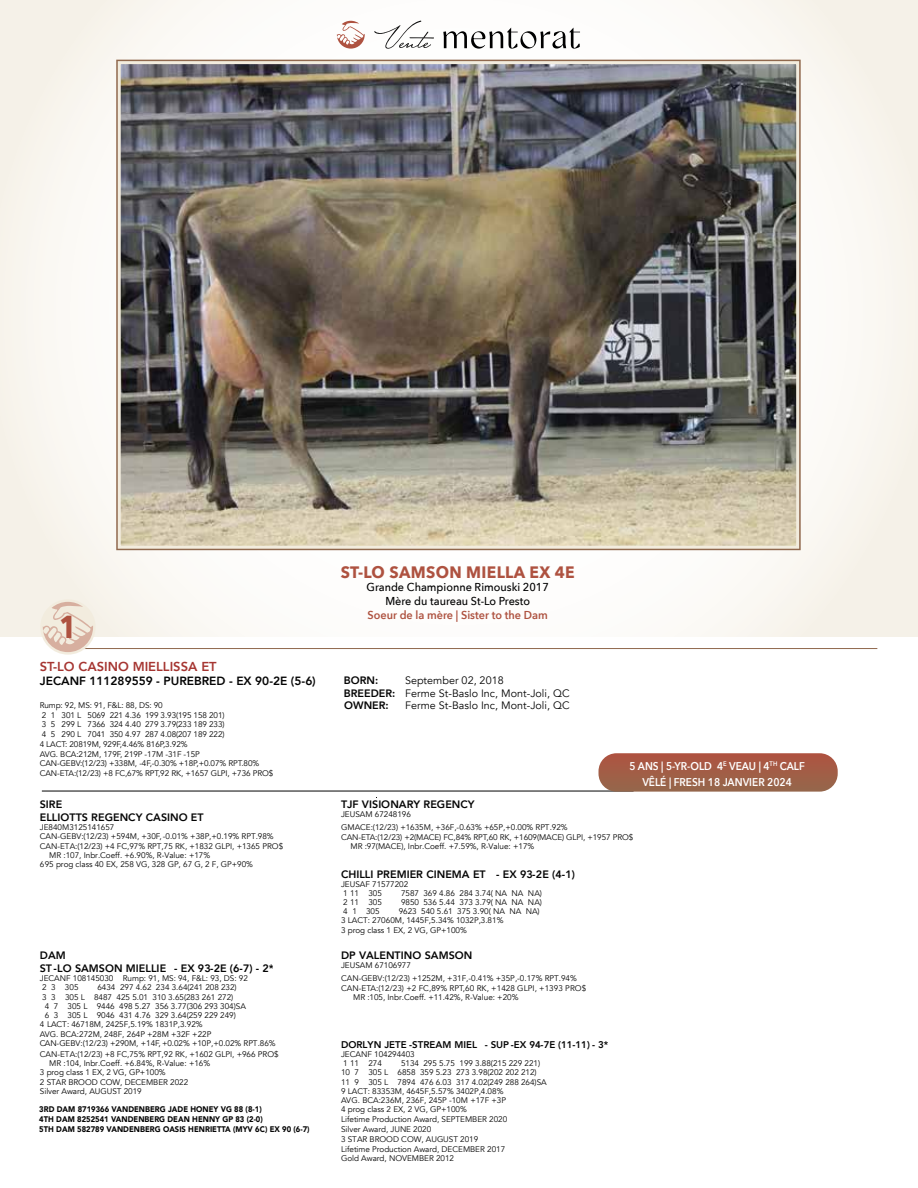
<style>
.page{position:relative;width:918px;height:1188px;background:#fff}
.page>*{position:absolute;margin:0;border:0;box-sizing:border-box;transform-origin:0 0}
.t1{font:700 31.65px "Avenir Next Condensed";color:#ae5240}
.t2{font:700 16.5px "Avenir Next";letter-spacing:.02em;color:#ae5240;scale:.95 1}
.t3{font:800 12.9px "Avenir";color:#a63632}
.t4{font:800 11.85px "Avenir";color:#040404}
.t5{font:500 11.55px/13.8px "Avenir Next";color:#000;text-align:center;scale:.95 1}
.t6{font:600 11.55px "Avenir Next";color:#ae5240;scale:.95 1}
.t7{font:600 11.25px/16.4px "Avenir Next";color:#fff;text-align:center;scale:.9 1}
.t8{font:800 10.8px "Avenir";color:#040404}
.t9{font:10.8px/12.5px "Avenir";color:#040404}
.t10{font:800 9.75px "Avenir";color:#040404}
.t11{font:8.1px/9.8px "Avenir";letter-spacing:-.01em;color:#040404}
.t12{font:900 8.1px/9.8px "Avenir";letter-spacing:.005em;color:#040404;scale:.93 1}
.s1{font-weight:800}
</style>
<div class="page">
<div style="left:0;top:0;width:918px;height:636px;background:#faf8f3"></div>
<hr style="left:68px;top:648px;width:809px;height:1px;background:#90684d">
<svg style="left:374px;top:21px;width:60px;height:28px"></svg>
<svg style="left:443px;top:28px;width:137px;height:21px"></svg>
<svg style="left:337px;top:21px;width:28px;height:28px"></svg>
<div style="left:40px;top:599px;width:56px;height:56px;background:#f2ecde;border-radius:50%"></div>
<svg style="left:43px;top:602px;width:50px;height:50px"></svg>
<img style="left:122px;top:65px;width:673px;height:480px">
<div style="left:118px;top:61px;width:681px;height:488px;border:3px solid #f2ecde"></div>
<hr style="left:42px;top:791px;width:592px;height:1px;background:#040404">
<svg style="left:598px;top:753px;width:240px;height:39px;background:#a5644e"></svg>
<h1 class="t1" style="left:59px;top:608px;width:18px">1</h1>
<h3 class="t3" style="left:40px;top:656px;width:178px">ST-LO CASINO MIELLISSA ET</h3>
<h3 class="t4" style="left:40px;top:671px;width:277px">JECANF 111289559 - PUREBRED - EX 90-2E (5-6)</h3>
<p class="t11" style="left:40px;top:700px;width:235px">Rump: 92, MS: 91, F&amp;L: 88, DS: 90<br>2 1 301 L 5069 221 4.36 199 3.93(195 158 201)<br>3 5 299 L 7366 324 4.40 279 3.79(233 189 233)<br>4 5 290 L 7041 350 4.97 287 4.08(207 189 222)<br>4 LACT: 20819M, 929F,4.46% 816P,3.92%<br>AVG. BCA:212M, 179F, 219P -17M -31F -15P<br>CAN-GEBV:(12/23) +338M, -4F,-0.30% +18P,+0.07% RPT.80% CAN-ETA:(12/23) +8 FC,67% RPT,92 RK, +1657 GLPI, +736 PRO$</p>
<h2 class="t2" style="left:341px;top:557px;width:248px">ST-LO SAMSON MIELLA EX 4E</h2>
<h3 class="t5" style="left:367px;top:580px;width:193px">Grande Championne Rimouski 2017<br>Mère du taureau St-Lo Presto</h3>
<h3 class="t6" style="left:368px;top:605px;width:191px">Soeur de la mère | Sister to the Dam</h3>
<h3 class="t9" style="left:344px;top:675px;width:227px;text-indent:61px">September 02, 2018<br><span class="s1">BREEDER:</span> Ferme St-Baslo Inc, Mont-Joli, QC<br><span class="s1">OWNER:</span></h3>
<h3 class="t8" style="left:344px;top:672px;width:36px">BORN:</h3>
<h3 class="t9" style="left:405px;top:699px;width:166px">Ferme St-Baslo Inc, Mont-Joli, QC</h3>
<h3 class="t7" style="left:629px;top:758px;width:197px">5 ANS | 5-YR-OLD 4<sup>E</sup> VEAU | 4<sup>TH</sup> CALF<br>VÊLÉ | FRESH 18 JANVIER 2024</h3>
<h3 class="t8" style="left:40px;top:796px;width:24px">SIRE</h3>
<h3 class="t8" style="left:341px;top:796px;width:135px">TJF VISIONARY REGENCY</h3>
<h3 class="t8" style="left:40px;top:808px;width:165px">ELLIOTTS REGENCY CASINO ET</h3>
<p class="t11" style="left:341px;top:810px;width:71px">JEUSAM 67248196</p>
<p class="t11" style="left:40px;top:822px;width:76px">JE840M3125141657</p>
<p class="t11" style="left:341px;top:822px;width:228px">GMACE:(12/23) +1635M, +36F,-0.63% +65P,+0.00% RPT.92%</p>
<p class="t11" style="left:40px;top:831px;width:235px">CAN-GEBV:(12/23) +594M, +30F,-0.01% +38P,+0.19% RPT.98%</p>
<p class="t11" style="left:341px;top:832px;width:294px">CAN-ETA:(12/23) +2(MACE) FC,84% RPT,60 RK, +1609(MACE) GLPI, +1957 PRO$</p>
<p class="t11" style="left:40px;top:841px;width:245px">CAN-ETA:(12/23) +4 FC,97% RPT,75 RK, +1832 GLPI, +1365 PRO$</p>
<p class="t11" style="left:350px;top:841px;width:185px">MR :97(MACE), Inbr.Coeff. +7.59%, R-Value: +17%</p>
<p class="t11" style="left:40px;top:851px;width:215px;line-height:9.1px;text-indent:9px">MR :107, Inbr.Coeff. +6.90%, R-Value: +17%<br>695 prog class 40 EX, 258 VG, 328 GP, 67 G, 2 F, GP+90%</p>
<h3 class="t8" style="left:341px;top:865px;width:235px">CHILLI PREMIER CINEMA ET - EX 93-2E (4-1)</h3>
<p class="t11" style="left:341px;top:879px;width:69px;line-height:9.1px">JEUSAF 71577202<br>1 11 305</p>
<p class="t11" style="left:401px;top:888px;width:142px">7587 369 4.86 284 3.74( NA NA NA)</p>
<p class="t11" style="left:343px;top:897px;width:40px">2 11 305</p>
<p class="t11" style="left:401px;top:897px;width:142px">9850 536 5.44 373 3.79( NA NA NA)</p>
<p class="t11" style="left:343px;top:907px;width:38px">4 1 305</p>
<p class="t11" style="left:341px;top:907px;width:200px;line-height:9.1px;text-indent:58px">9623 540 5.61 375 3.90( NA NA NA)<br>3 LACT: 27060M, 1445F,5.34% 1032P,3.81%<br>3 prog class 1 EX, 2 VG, GP+100%</p>
<h3 class="t8" style="left:40px;top:947px;width:27px">DAM</h3>
<h3 class="t8" style="left:341px;top:947px;width:133px">DP VALENTINO SAMSON</h3>
<h3 class="t8" style="left:40px;top:960px;width:235px">ST-LO SAMSON MIELLIE - EX 93-2E (6-7) - 2*</h3>
<p class="t11" style="left:341px;top:961px;width:71px">JEUSAM 67106977</p>
<p class="t11" style="left:40px;top:973px;width:210px">JECANF 108145030 Rump: 91, MS: 94, F&amp;L: 93, DS: 92</p>
<p class="t11" style="left:341px;top:973px;width:237px">CAN-GEBV:(12/23) +1252M, +31F,-0.41% +35P,-0.17% RPT.94%</p>
<p class="t11" style="left:42px;top:983px;width:38px">2 3 305</p>
<p class="t11" style="left:98px;top:983px;width:141px">6434 297 4.62 234 3.64(241 208 232)</p>
<p class="t11" style="left:341px;top:983px;width:247px">CAN-ETA:(12/23) +2 FC,89% RPT,60 RK, +1428 GLPI, +1393 PRO$</p>
<p class="t11" style="left:42px;top:992px;width:193px">3 3 305 L 8487 425 5.01 310 3.65(283 261 272)</p>
<p class="t11" style="left:353px;top:992px;width:167px">MR :105, Inbr.Coeff. +11.42%, R-Value: +20%</p>
<p class="t11" style="left:45px;top:1002px;width:203px">4 7 305 L 9446 498 5.27 356 3.77(306 293 304)SA</p>
<p class="t11" style="left:45px;top:1011px;width:193px">6 3 305 L 9046 431 4.76 329 3.64(259 229 249)</p>
<p class="t11" style="left:40px;top:1020px;width:164px">4 LACT: 46718M, 2425F,5.19% 1831P,3.92%</p>
<p class="t11" style="left:40px;top:1029px;width:173px">AVG. BCA:272M, 248F, 264P +28M +32F +22P</p>
<p class="t11" style="left:40px;top:1038px;width:237px">CAN-GEBV:(12/23) +290M, +14F,+0.02% +10P,+0.02% RPT.86%</p>
<p class="t10" style="left:341px;top:1037px;width:269px">DORLYN JETE -STREAM MIEL - SUP-EX 94-7E (11-11) - 3*</p>
<p class="t11" style="left:40px;top:1049px;width:240px">CAN-ETA:(12/23) +8 FC,75% RPT,92 RK, +1602 GLPI, +966 PRO$</p>
<p class="t11" style="left:341px;top:1049px;width:75px">JECANF 104294403</p>
<p class="t11" style="left:49px;top:1059px;width:162px">MR :104, Inbr.Coeff. +6.84%, R-Value: +16%</p>
<p class="t11" style="left:343px;top:1059px;width:40px">1 11 274</p>
<p class="t11" style="left:401px;top:1059px;width:141px">5134 295 5.75 199 3.88(215 229 221)</p>
<p class="t11" style="left:40px;top:1068px;width:127px">3 prog class 1 EX, 2 VG, GP+100%</p>
<p class="t11" style="left:341px;top:1068px;width:197px">10 7 305 L 6858 359 5.23 273 3.98(202 202 212)</p>
<p class="t11" style="left:40px;top:1077px;width:150px">2 STAR BROOD COW, DECEMBER 2022</p>
<p class="t11" style="left:341px;top:1077px;width:207px">11 9 305 L 7894 476 6.03 317 4.02(249 288 264)SA</p>
<p class="t11" style="left:40px;top:1086px;width:103px">Silver Award, AUGUST 2019</p>
<p class="t11" style="left:341px;top:1086px;width:168px">9 LACT: 83353M, 4645F,5.57% 3402P,4.08% AVG. BCA:236M, 236F, 245P -10M +17F +3P 4 prog class 2 EX, 2 VG, GP+100%<br>Lifetime Production Award, SEPTEMBER 2020<br>Silver Award, JUNE 2020<br>3 STAR BROOD COW, AUGUST 2019<br>Lifetime Production Award, DECEMBER 2017<br>Gold Award, NOVEMBER 2012</p>
<p class="t12" style="left:39px;top:1104px;width:292px">3RD DAM 8719366 VANDENBERG JADE HONEY VG 88 (8-1)<br>4TH DAM 8252541 VANDENBERG DEAN HENNY GP 83 (2-0)<br>5TH DAM 582789 VANDENBERG OASIS HENRIETTA (MYV 6C) EX 90 (6-7)</p>
</div>
